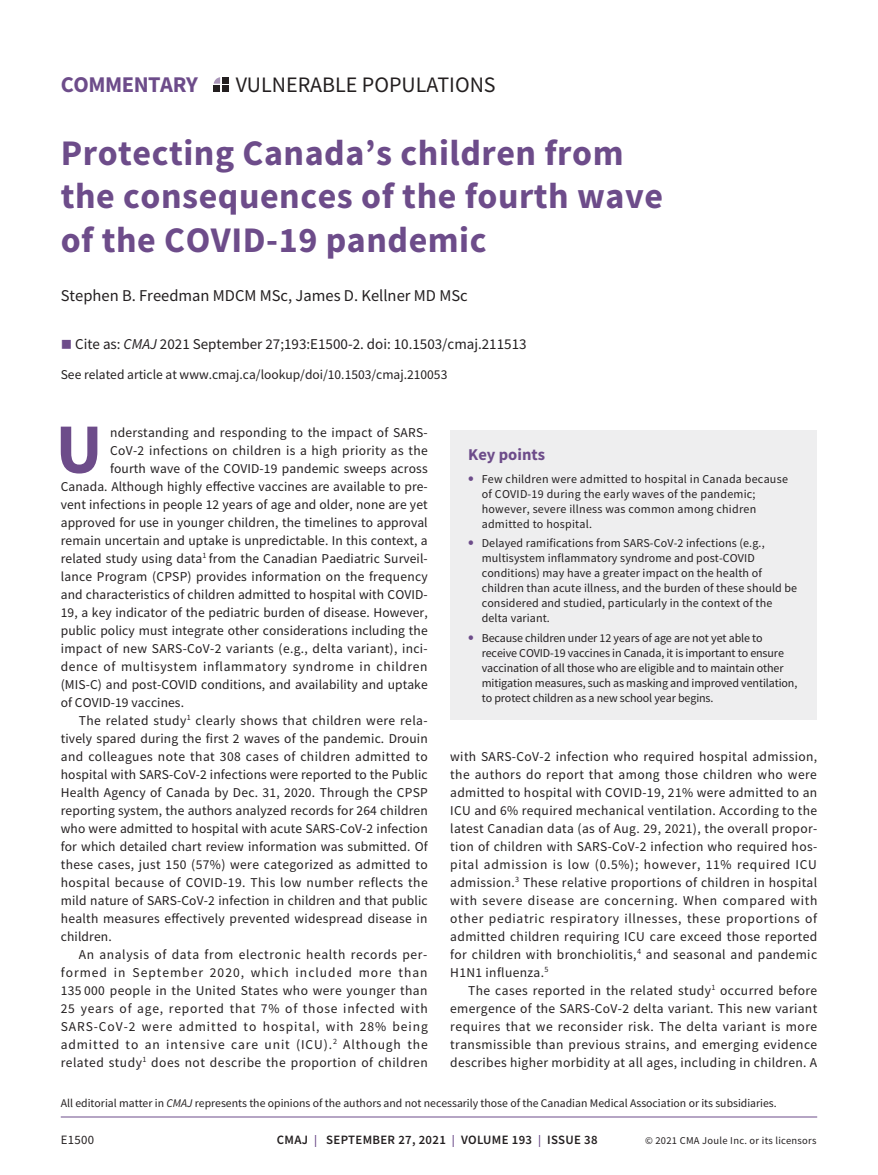
<style>
.page{position:relative;width:878px;height:1175px;background:#fff}
.page>*{position:absolute;margin:0;border:0;box-sizing:border-box;transform-origin:0 0}
.t1{font:700 70.65px "Source Sans Pro";color:#6d4c8a}
.t2{font:700 36px/43.2px "Source Sans Pro";letter-spacing:.015em;color:#6d4c8a}
.t3{font:700 22.5px "Source Sans Pro";letter-spacing:-.02em;color:#6d4c8a}
.t4{font:22.05px "Source Sans Pro";color:#231f20}
.t5{font:16.5px "Source Sans Pro";color:#231f20}
.t6{font:700 16.5px "Source Sans Pro";color:#6d4c8a}
.t7{font:15px "Source Sans Pro";color:#231f20}
.t8{font:13.5px/18px "Source Sans Pro";letter-spacing:.015em;color:#231f20;text-align:justify}
.t9{font:13.5px "Source Sans Pro";letter-spacing:.035em;color:#231f20}
.t10{font:13.5px "Source Sans Pro";letter-spacing:.045em;color:#231f20}
.t11{font:13.5px "Source Sans Pro";letter-spacing:.065em;color:#231f20}
.t12{font:13.5px "Source Sans Pro";letter-spacing:.055em;color:#231f20}
.t13{font:13.5px "Source Sans Pro";letter-spacing:.075em;color:#231f20}
.t14{font:600 12.75px "Source Sans Pro";letter-spacing:.025em;color:#231f20}
.t15{font:12.75px "Source Sans Pro";letter-spacing:.025em;color:#231f20}
.t16{font:12px/15px "Source Sans Pro";letter-spacing:.01em;color:#231f20}
.t17{font:12px/15px "Source Sans Pro";letter-spacing:-.01em;color:#231f20}
.t18{font:11.7px "Source Sans Pro";color:#231f20}
.t19{font:10.5px "Source Sans Pro";letter-spacing:.025em;color:#231f20}
.s1{color:#6d4c8a}
.s2{font-style:italic}
.s3{font-weight:700;font-size:16.5px;color:#6d4c8a}
.s4{font-size:12px;color:#6d4c8a}
</style>
<div class="page">
<hr style="left:61px;top:1116px;width:756px;height:1px;background:#6d4c8a">
<svg style="left:214px;top:77px;width:6px;height:7px"></svg>
<div style="left:214px;top:85px;width:6px;height:7px;background:#231f20"></div>
<div style="left:222px;top:77px;width:6px;height:7px;background:#231f20"></div>
<div style="left:222px;top:85px;width:6px;height:7px;background:#231f20"></div>
<div style="left:450px;top:430px;width:367px;height:290px;background:#eeeeef"></div>
<h3 class="t3" style="left:61px;top:69px;width:139px">COMMENTARY</h3>
<h3 class="t4" style="left:236px;top:70px;width:261px">VULNERABLE POPULATIONS</h3>
<h2 class="t2" style="left:61px;top:131px;width:604px">Protecting Canada’s children from the consequences of the fourth wave of the COVID-19 pandemic</h2>
<p class="t5" style="left:61px;top:285px;width:408px">Stephen B. Freedman MDCM MSc, James D. Kellner MD MSc</p>
<p class="t7" style="left:61px;top:334px;width:467px"><span class="s1">■</span> Cite as: <span class="s2">CMAJ</span> 2021 September 27;193:E1500-2. doi: 10.1503/cmaj.211513</p>
<p class="t8" style="left:61px;top:365px;width:388px">See related article at www.cmaj.ca/lookup/doi/10.1503/cmaj.210053</p>
<h1 class="t1" style="left:56px;top:401px;width:48px">U</h1>
<p class="t8" style="left:110px;top:423px;width:319px">nderstanding and responding to the impact of SARS-</p>
<p class="t8" style="left:110px;top:441px;width:319px">CoV-2 infections on children is a high priority as the</p>
<p class="t8" style="left:110px;top:459px;width:319px">fourth wave of the COVID-19 pandemic sweeps across</p>
<p class="t8" style="left:61px;top:477px;width:368px">Canada. Although highly effective vaccines are available to pre-</p>
<p class="t8" style="left:61px;top:495px;width:368px">vent infections in people 12 years of age and older, none are yet</p>
<p class="t8" style="left:61px;top:513px;width:368px">approved for use in younger children, the timelines to approval</p>
<p class="t8" style="left:61px;top:531px;width:368px">remain uncertain and uptake is unpredictable. In this context, a</p>
<p class="t8" style="left:61px;top:549px;width:368px">related study using data<sup>1</sup> from the Canadian Paediatric Surveil-</p>
<p class="t8" style="left:61px;top:567px;width:368px">lance Program (CPSP) provides information on the frequency</p>
<p class="t8" style="left:61px;top:585px;width:368px">and characteristics of children admitted to hospital with COVID-</p>
<p class="t8" style="left:61px;top:603px;width:368px">19, a key indicator of the pediatric burden of disease. However,</p>
<p class="t8" style="left:61px;top:621px;width:368px">public policy must integrate other considerations including the</p>
<p class="t8" style="left:61px;top:639px;width:368px">impact of new SARS-CoV-2 variants (e.g., delta variant), inci-</p>
<p class="t10" style="left:61px;top:657px;width:368px">dence of multisystem inflammatory syndrome in children</p>
<p class="t8" style="left:61px;top:675px;width:368px">(MIS-C) and post-COVID conditions, and availability and uptake</p>
<p class="t8" style="left:61px;top:693px;width:125px">of COVID-19 vaccines.</p>
<p class="t8" style="left:79px;top:711px;width:350px">The related study<sup>1</sup> clearly shows that children were rela-</p>
<p class="t8" style="left:61px;top:729px;width:368px">tively spared during the first 2 waves of the pandemic. Drouin</p>
<p class="t9" style="left:61px;top:747px;width:368px">and colleagues note that 308 cases of children admitted to</p>
<p class="t8" style="left:61px;top:765px;width:368px">hospital with SARS-CoV-2 infections were reported to the Public</p>
<p class="t8" style="left:61px;top:783px;width:368px">Health Agency of Canada by Dec. 31, 2020. Through the CPSP</p>
<p class="t8" style="left:61px;top:801px;width:368px">reporting system, the authors analyzed records for 264 children</p>
<p class="t8" style="left:61px;top:819px;width:368px">who were admitted to hospital with acute SARS-CoV-2 infection</p>
<p class="t8" style="left:61px;top:837px;width:368px">for which detailed chart review information was submitted. Of</p>
<p class="t8" style="left:61px;top:855px;width:368px">these cases, just 150 (57%) were categorized as admitted to</p>
<p class="t8" style="left:61px;top:873px;width:368px">hospital because of COVID-19. This low number reflects the</p>
<p class="t8" style="left:61px;top:891px;width:368px">mild nature of SARS-CoV-2 infection in children and that public</p>
<p class="t8" style="left:61px;top:909px;width:368px">health measures effectively prevented widespread disease in</p>
<p class="t8" style="left:61px;top:927px;width:52px">children.</p>
<p class="t10" style="left:79px;top:945px;width:350px">An analysis of data from electronic health records per-</p>
<p class="t13" style="left:61px;top:963px;width:368px">formed in September 2020, which included more than</p>
<p class="t8" style="left:61px;top:981px;width:368px">135 000 people in the United States who were younger than</p>
<p class="t12" style="left:61px;top:999px;width:368px">25 years of age, reported that 7% of those infected with</p>
<p class="t11" style="left:61px;top:1017px;width:368px">SARS-CoV-2 were admitted to hospital, with 28% being</p>
<p class="t11" style="left:61px;top:1035px;width:368px">admitted to an intensive care unit (ICU).<sup>2</sup> Although the</p>
<p class="t9" style="left:61px;top:1053px;width:368px">related study<sup>1</sup> does not describe the proportion of children</p>
<p class="t6" style="left:468px;top:443px;width:78px">Key points</p>
<p class="t16" style="left:482px;top:471px;width:308px;text-indent:-14px"><span class="s3">•</span> Few children were admitted to hospital in Canada because of COVID-19 during the early waves of the pandemic; however, severe illness was common among chidren admitted to hospital.</p>
<p class="t16" style="left:482px;top:536px;width:317px;text-indent:-14px"><span class="s3">•</span> Delayed ramifications from SARS-CoV-2 infections (e.g., multisystem inflammatory syndrome and post-COVID conditions) may have a greater impact on the health of children than acute illness, and the burden of these should be considered and studied, particularly in the context of the delta variant.</p>
<p class="t17" style="left:482px;top:630px;width:317px;text-indent:-14px"><span class="s3">•</span> Because children under 12 years of age are not yet able to receive COVID-19 vaccines in Canada, it is important to ensure vaccination of all those who are eligible and to maintain other mitigation measures, such as masking and improved ventilation, to protect children as a new school year begins.</p>
<p class="t8" style="left:450px;top:747px;width:369px">with SARS-CoV-2 infection who required hospital admission, the authors do report that among those children who were admitted to hospital with COVID-19, 21% were admitted to an ICU and 6% required mechanical ventilation. According to the latest Canadian data (as of Aug. 29, 2021), the overall propor&shy;tion of children with SARS-CoV-2 infection who required hos&shy;pital admission is low (0.5%); however, 11% required ICU admission.<sup>3</sup> These relative proportions of children in hospital with severe disease are concerning. When compared with other pediatric respiratory illnesses, these proportions of admitted children requiring ICU care exceed those reported for children with bronchiolitis,<sup>4</sup> and seasonal and pandemic H1N1 influenza.<sup>5</sup></p>
<p class="t8" style="left:450px;top:981px;width:368px;text-indent:18px">The cases reported in the related study<sup>1</sup> occurred before emergence of the SARS-CoV-2 delta variant. This new variant requires that we reconsider risk. The delta variant is more transmissible than previous strains, and emerging evidence describes higher morbidity at all ages, including in children. A</p>
<p class="t18" style="left:61px;top:1095px;width:717px">All editorial matter in <span class="s2">CMAJ</span> represents the opinions of the authors and not necessarily those of the Canadian Medical Association or its subsidiaries.</p>
<p class="t15" style="left:61px;top:1132px;width:35px">E1500</p>
<p class="t14" style="left:277px;top:1131px;width:322px">CMAJ <span class="s4">|</span> SEPTEMBER 27, 2021 <span class="s4">|</span> VOLUME 193 <span class="s4">|</span> ISSUE 38</p>
<p class="t19" style="left:645px;top:1134px;width:173px">© 2021 CMA Joule Inc. or its licensors</p>
</div>
